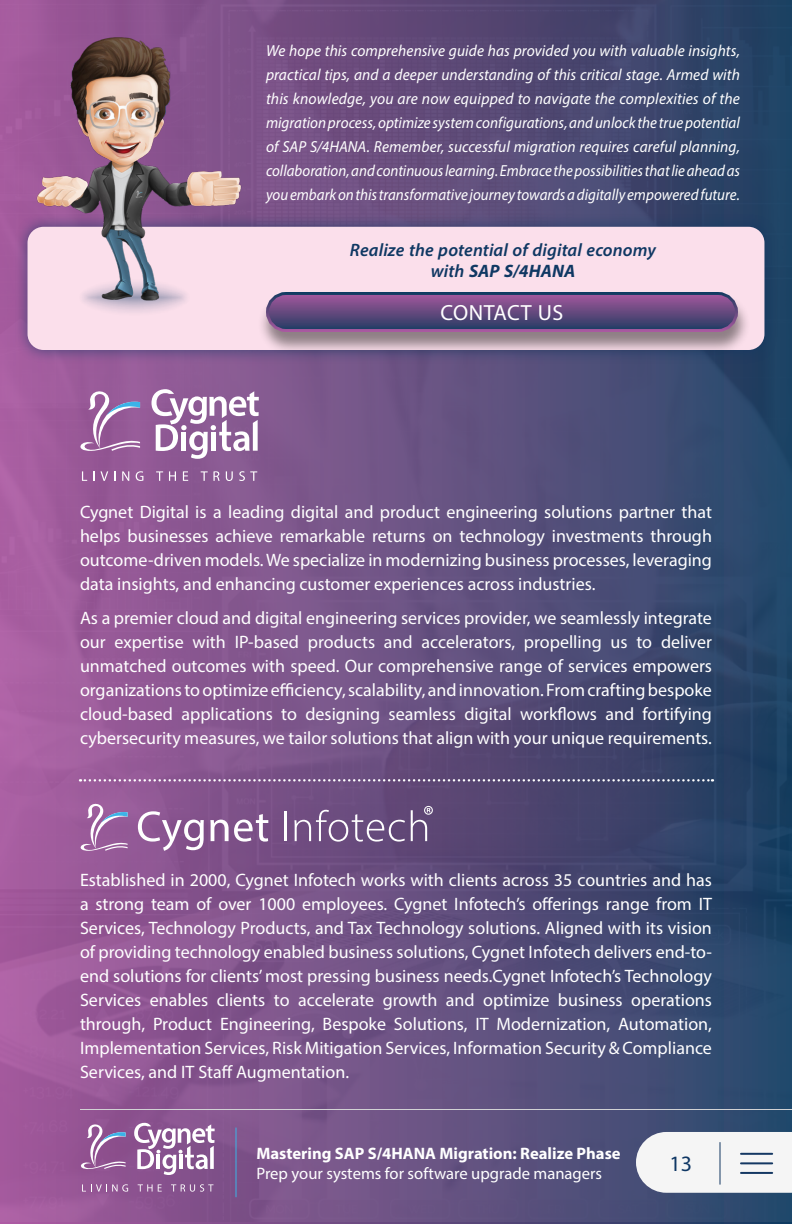
<style>
.page{position:relative;width:792px;height:1224px;background:#fff}
.page>*{position:absolute;margin:0;border:0;box-sizing:border-box;transform-origin:0 0}
.CTA_Button_text{font:22px "Myriad Pro";letter-spacing:.02em;color:#fff}
.t1{font:22px "Myriad Pro";color:#0f3764}
.t2{font:18px/24px "Myriad Pro";color:#fff;text-align:justify}
.CTA_Text{font:italic 600 18px/21.6px "Myriad Pro";letter-spacing:.01em;color:#0f3863;text-align:center}
.t3{font:700 16.6px "Myriad Pro";color:#fff}
.t4{font:16.6px "Myriad Pro";color:#fff}
.Conclusion_Body{font:italic 16px/24px "Myriad Pro";color:#fff;text-align:justify;scale:.96 1}
.s1{font-weight:700}
</style>
<div class="page">
<img style="left:0;top:0;width:792px;height:1222px">
<svg style="left:636px;top:1132px;width:156px;height:61px"></svg>
<hr style="left:80px;top:1109px;width:712px;height:1px;background:#d1d2d4">
<hr style="left:720px;top:1142px;width:1px;height:42px;background:#153863">
<hr style="left:741px;top:1153px;width:31px;height:2px;background:#153863">
<hr style="left:741px;top:1162px;width:31px;height:2px;background:#153863">
<hr style="left:741px;top:1172px;width:31px;height:2px;background:#153863">
<svg style="left:79px;top:388px;width:61px;height:65px;background:#a374a8"></svg>
<svg style="left:152px;top:389px;width:107px;height:70px"></svg>
<svg style="left:82px;top:471px;width:5px;height:10px"></svg>
<svg style="left:93px;top:471px;width:15px;height:10px"></svg>
<svg style="left:122px;top:471px;width:7px;height:10px"></svg>
<svg style="left:136px;top:471px;width:7px;height:10px"></svg>
<svg style="left:156px;top:471px;width:7px;height:10px"></svg>
<svg style="left:169px;top:471px;width:7px;height:10px"></svg>
<svg style="left:183px;top:471px;width:5px;height:10px"></svg>
<svg style="left:201px;top:471px;width:19px;height:10px"></svg>
<svg style="left:226px;top:471px;width:7px;height:10px"></svg>
<svg style="left:239px;top:471px;width:18px;height:10px"></svg>
<svg style="left:138px;top:811px;width:66px;height:40px"></svg>
<svg style="left:210px;top:814px;width:58px;height:28px"></svg>
<hr style="left:284px;top:812px;width:2px;height:29px;background:#fff">
<svg style="left:294px;top:810px;width:111px;height:32px;background:#826892"></svg>
<svg style="left:80px;top:803px;width:48px;height:49px;background:#a677ab"></svg>
<svg style="left:411px;top:806px;width:22px;height:35px"></svg>
<svg style="left:80px;top:779px;width:633px;height:3px;background:#9281a3"></svg>
<hr style="left:236px;top:1128px;width:1px;height:69px;background:#3cb4e6">
<svg style="left:80px;top:1122px;width:46px;height:48px;background:#9d6ea2"></svg>
<svg style="left:134px;top:1123px;width:81px;height:52px"></svg>
<svg style="left:82px;top:1184px;width:46px;height:8px"></svg>
<svg style="left:138px;top:1184px;width:24px;height:8px"></svg>
<svg style="left:171px;top:1184px;width:42px;height:8px"></svg>
<div style="left:14px;top:213px;width:764px;height:151px;background:#0f3764;opacity:.6"></div>
<div style="left:28px;top:227px;width:736px;height:123px;background:#fbdfeb;border-radius:16px"></div>
<div style="left:258px;top:293px;width:492px;height:62px;background:#231f20;opacity:.5"></div>
<svg style="left:268px;top:294px;width:468px;height:36px;background:#64497f"></svg>
<div style="left:266px;top:292px;width:472px;height:40px;border:3px solid #fff;border-radius:18px"></div>
<img style="left:34px;top:29px;width:210px;height:283px">
<p class="Conclusion_Body" style="left:266px;top:38px;width:495px">We hope this comprehensive guide has provided you with valuable insights, practical tips, and a deeper understanding of this critical stage. Armed with this knowledge, you are now equipped to navigate the complexities of the migration process, optimize system configurations, and unlock the true potential of SAP S/4HANA. Remember, successful migration requires careful planning, collaboration, and continuous learning. Embrace the possibilities that lie ahead as you embark on this transformative journey towards a digitally empowered future.</p>
<p class="CTA_Text" style="left:350px;top:238px;width:308px">Realize the potential of digital economy with <span class="s1">SAP S/4HANA</span></p>
<p class="CTA_Button_text" style="left:441px;top:300px;width:124px">CONTACT US</p>
<p class="t2" style="left:80px;top:499px;width:634px">Cygnet Digital is a leading digital and product engineering solutions partner that helps businesses achieve remarkable returns on technology investments through outcome-driven models. We specialize in modernizing business processes, leveraging data insights, and enhancing customer experiences across industries.</p>
<p class="t2" style="left:80px;top:605px;width:634px">As a premier cloud and digital engineering services provider, we seamlessly integrate our expertise with IP-based products and accelerators, propelling us to deliver unmatched outcomes with speed. Our comprehensive range of services empowers organizations to optimize efficiency, scalability, and innovation. From crafting bespoke cloud-based applications to designing seamless digital workflows and fortifying cybersecurity measures, we tailor solutions that align with your unique requirements.</p>
<p class="t2" style="left:80px;top:867px;width:634px">Established in 2000, Cygnet Infotech works with clients across 35 countries and has a strong team of over 1000 employees. Cygnet Infotech’s offerings range from IT Services, Technology Products, and Tax Technology solutions. Aligned with its vision of providing technology enabled business solutions, Cygnet Infotech delivers end-to&shy;end solutions for clients’ most pressing business needs.Cygnet Infotech’s Technology Services enables clients to accelerate growth and optimize business operations through, Product Engineering, Bespoke Solutions, IT Modernization, Automation, Implementation Services, Risk Mitigation Services, Information Security &amp; Compliance Services, and IT Staff Augmentation.</p>
<p class="t3" style="left:256px;top:1143px;width:366px">Mastering SAP S/4HANA Migration: Realize Phase</p>
<p class="t4" style="left:256px;top:1164px;width:347px">Prep your systems for software upgrade managers</p>
<p class="t1" style="left:669px;top:1150px;width:24px">13</p>
</div>
